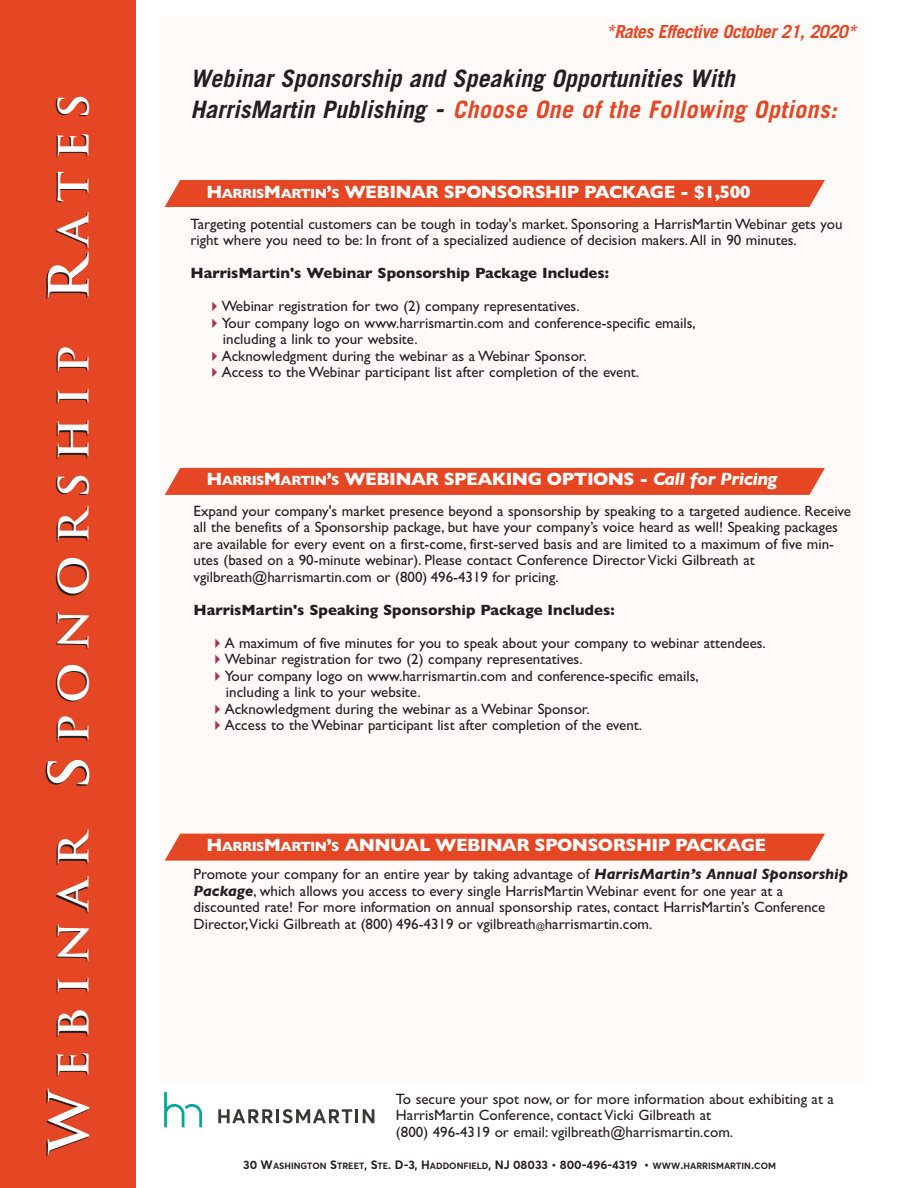
<style>
.page{position:relative;width:918px;height:1188px;background:#fff}
.page>*{position:absolute;margin:0;border:0;box-sizing:border-box;transform-origin:0 0}
.t1{font:700 54px "Trajan Pro";color:#fff;scale:1.08 1}
.t2{font:700 40.5px "Trajan Pro";letter-spacing:.28em;color:#fff;scale:1.08 1}
.t3{font:italic 700 24px/30.9px "Trade Gothic LT";color:#231f20}
.t4{font:700 18px "Gill Sans";letter-spacing:-.03em;color:#fff}
.t5{font:italic 700 18px "Trade Gothic LT";letter-spacing:-.03em;color:#e54624}
.t6{font:15px/16.5px "Gill Sans";color:#231f20}
.t7{font:700 15px "Gill Sans";color:#231f20}
.t8{font:700 9px "Averta";color:#231f20}
.s1{font-size:54px}
.s2{font-size:27px}
.s3{color:#e54624}
.s4{font-size:13.5px}
.s5{color:#b1314d}
.s6{font-style:italic}
.s7{font-weight:700;font-style:italic}
.s8{font-size:9px}
.s9{font-size:12px}
</style>
<div class="page">
<div style="left:160px;top:18px;width:705px;height:1065px;background:#fefaf8"></div>
<div style="left:0;top:0;width:136px;height:1188px;background:#e54624"></div>
<div style="left:165px;top:180px;width:660px;height:27px;background:#e54624"></div>
<div style="left:165px;top:468px;width:660px;height:27px;background:#e54624"></div>
<div style="left:165px;top:834px;width:660px;height:27px;background:#e54624"></div>
<svg style="left:218px;top:1109px;width:55px;height:14px"></svg>
<hr style="left:276px;top:1109px;width:3px;height:14px;background:#373935">
<svg style="left:283px;top:1109px;width:91px;height:14px"></svg>
<svg style="left:164px;top:1092px;width:38px;height:35px"></svg>
<h2 class="t2" style="left:58px;top:1078px;width:913px;rotate:-90deg">EBINAR <span class="s1">S</span>PONORSHIP <span class="s1">R</span>ATES</h2>
<h1 class="t1" style="left:48px;top:1154px;width:60px;rotate:-90deg">W</h1>
<p class="t5" style="left:606px;top:20px;width:252px">*Rates Effective October 21, 2020*</p>
<h3 class="t3" style="left:190px;top:62px;width:648px">Webinar Sponsorship and Speaking Opportunities With<br>HarrisMartin Publishing <span class="s2">-</span> <span class="s3">Choose One of the Following Options:</span></h3>
<p class="t4" style="left:206px;top:181px;width:546px">H<span class="s4">ARRIS</span>M<span class="s4">ARTIN</span>’<span class="s4">S</span> WEBINAR SPONSORSHIP PACKAGE - $1,500</p>
<p class="t6" style="left:190px;top:215px;width:654px">Targeting potential customers can be tough in today's market. Sponsoring a HarrisMartin Webinar gets you right where you need to be: In front of a specialized audience of decision makers.All in 90 minutes.</p>
<p class="t7" style="left:190px;top:264px;width:420px">HarrisMartin's Webinar Sponsorship Package Includes:</p>
<p class="t6" style="left:207px;top:298px;width:374px"><span class="s5">✔</span>Webinar registration for two (2) company representatives.</p>
<p class="t6" style="left:223px;top:314px;width:474px;text-indent:-16px"><span class="s5">✔</span>Your company logo on www.harrismartin.com and conference-specific emails, including a link to your website.</p>
<p class="t6" style="left:207px;top:347px;width:382px"><span class="s5">✔</span>Acknowledgment during the webinar as a Webinar Sponsor.</p>
<p class="t6" style="left:207px;top:364px;width:434px"><span class="s5">✔</span>Access to the Webinar participant list after completion of the event.</p>
<p class="t4" style="left:206px;top:469px;width:573px">H<span class="s4">ARRIS</span>M<span class="s4">ARTIN</span>’<span class="s4">S</span> WEBINAR SPEAKING OPTIONS - <span class="s6">Call for Pricing</span></p>
<p class="t6" style="left:194px;top:502px;width:659px">Expand your company's market presence beyond a sponsorship by speaking to a targeted audience. Receive all the benefits of a Sponsorship package, but have your company’s voice heard as well! Speaking packages are available for every event on a first-come, first-served basis and are limited to a maximum of five min&shy;utes (based on a 90-minute webinar). Please contact Conference Director Vicki Gilbreath at vgilbreath@harrismartin.com or (800) 496-4319 for pricing.</p>
<p class="t7" style="left:194px;top:601px;width:423px">HarrisMartin's Speaking Sponsorship Package Includes:</p>
<p class="t6" style="left:210px;top:634px;width:558px"><span class="s5">✔</span>A maximum of five minutes for you to speak about your company to webinar attendees.</p>
<p class="t6" style="left:210px;top:651px;width:374px"><span class="s5">✔</span>Webinar registration for two (2) company representatives.</p>
<p class="t6" style="left:226px;top:667px;width:474px;text-indent:-16px"><span class="s5">✔</span>Your company logo on www.harrismartin.com and conference-specific emails, including a link to your website.</p>
<p class="t6" style="left:210px;top:700px;width:382px"><span class="s5">✔</span>Acknowledgment during the webinar as a Webinar Sponsor.</p>
<p class="t6" style="left:210px;top:717px;width:434px"><span class="s5">✔</span>Access to the Webinar participant list after completion of the event.</p>
<p class="t4" style="left:206px;top:834px;width:561px">H<span class="s4">ARRIS</span>M<span class="s4">ARTIN</span>’<span class="s4">S</span> ANNUAL WEBINAR SPONSORSHIP PACKAGE</p>
<p class="t6" style="left:194px;top:866px;width:656px">Promote your company for an entire year by taking advantage of <span class="s7">HarrisMartin’s Annual Sponsorship Package</span>, which allows you access to every single HarrisMartin Webinar event for one year at a discounted rate! For more information on annual sponsorship rates, contact HarrisMartin’s Conference Director,Vicki Gilbreath at (800) 496-4319 or vgilbreath<span class="s8">@</span>harrismartin.com.</p>
<p class="t6" style="left:396px;top:1090px;width:440px">To secure your spot now, or for more information about exhibiting at a<br>HarrisMartin Conference, contact Vicki Gilbreath at</p>
<p class="t6" style="left:396px;top:1123px;width:339px">(800) 496-4319 or email: vgilbreath@harrismartin.com.</p>
<p class="t8" style="left:243px;top:1159px;width:534px"><span class="s9">30 W</span>ASHINGTON <span class="s9">S</span>TREET<span class="s9">, S</span>TE<span class="s9">. D-3, H</span>ADDONFIELD<span class="s9">, NJ 08033 • 800-496-4319 •</span> WWW<span class="s9">.</span>HARRISMARTIN<span class="s9">.</span>COM</p>
</div>
